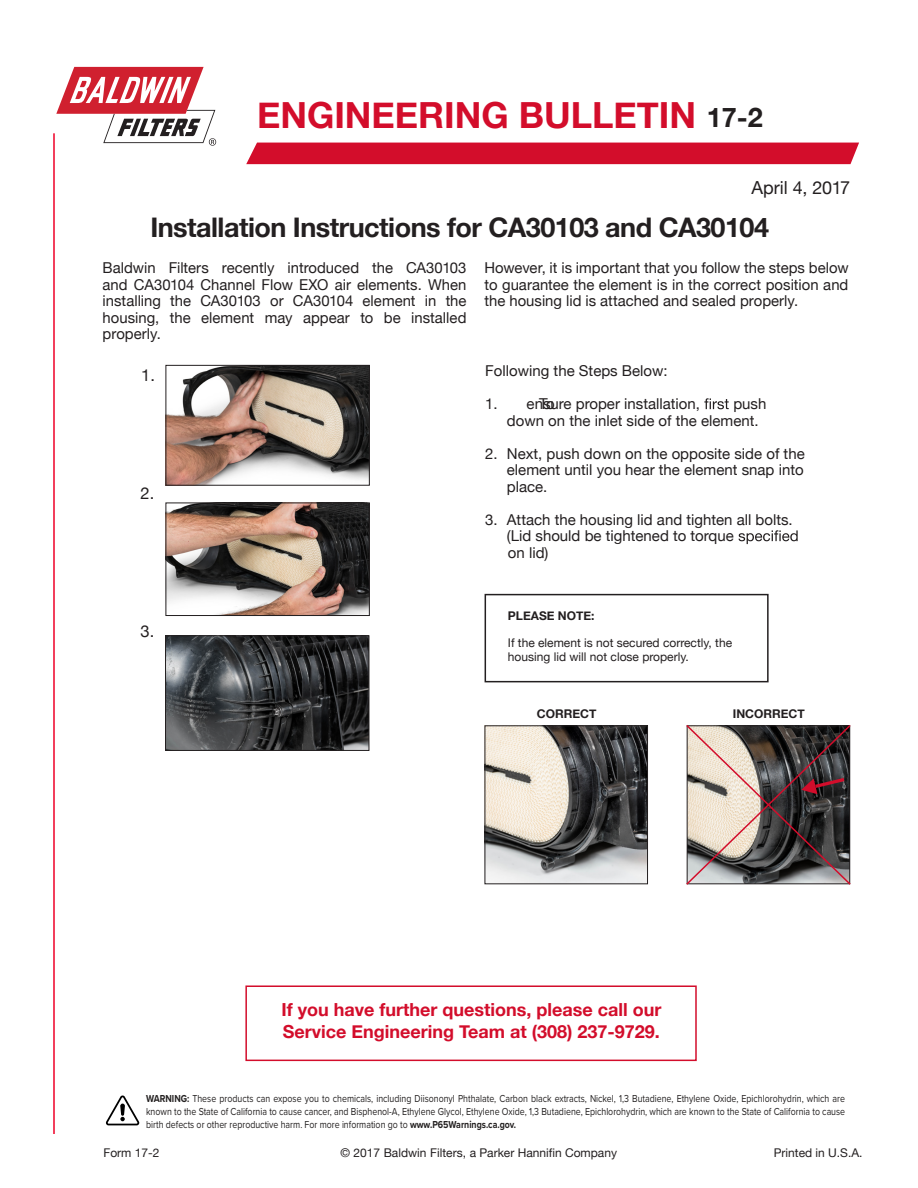
<style>
.page{position:relative;width:918px;height:1188px;background:#fff}
.page>*{position:absolute;margin:0;border:0;box-sizing:border-box;transform-origin:0 0}
.t1{font:700 36px "Helvetica Neue";color:#d30d2b}
.t2{font:700 27px "Helvetica Neue";letter-spacing:-.02em;color:#231f20}
.t3{font:700 18px/21.6px "Helvetica Neue";color:#d30d2b}
.t4{font:18px "Helvetica Neue";letter-spacing:-.005em;color:#231f20}
.t5{font:16.5px "Helvetica Neue";color:#231f20}
.t6{font:15px/16.5px "Helvetica Neue";color:#231f20;text-align:justify}
.t7{font:12px/13.5px "Helvetica Neue";color:#231f20}
.t8{font:700 12px "Helvetica Neue";color:#231f20}
.t9{font:10.5px/12.8px "Proxima Nova";color:#232020;text-align:justify;scale:.84 1}
.s1{font-size:27px;color:#231f20}
.s2{font-weight:700}
</style>
<div class="page">
<div style="left:245px;top:985px;width:452px;height:76px;border:2px solid #d30d2b"></div>
<svg style="left:56px;top:66px;width:161px;height:80px"></svg>
<div style="left:246px;top:143px;width:613px;height:21px;background:#d30d2b"></div>
<hr style="left:53px;top:133px;width:2px;height:1001px;background:#ef0027">
<svg style="left:704px;top:398px;width:25px;height:11px"></svg>
<svg style="left:739px;top:530px;width:59px;height:14px"></svg>
<div style="left:485px;top:594px;width:284px;height:88px;border:2px solid #231f20"></div>
<img style="left:168px;top:367px;width:200px;height:117px">
<div style="left:166px;top:365px;width:204px;height:121px;border:1px solid #231f20"></div>
<img style="left:168px;top:505px;width:200px;height:109px">
<div style="left:166px;top:503px;width:204px;height:113px;border:1px solid #231f20"></div>
<img style="left:487px;top:727px;width:159px;height:155px">
<div style="left:485px;top:725px;width:163px;height:159px;border:1px solid #231f20"></div>
<img style="left:167px;top:637px;width:200px;height:112px">
<div style="left:165px;top:635px;width:204px;height:116px;border:1px solid #231f20"></div>
<svg style="left:686px;top:725px;width:165px;height:160px;background:#7b716e"></svg>
<svg style="left:106px;top:1095px;width:34px;height:31px"></svg>
<h1 class="t1" style="left:257px;top:87px;width:507px">ENGINEERING BULLETIN <span class="s1">17-2</span></h1>
<p class="t4" style="left:751px;top:175px;width:100px">April 4, 2017</p>
<h2 class="t2" style="left:150px;top:206px;width:620px">Installation Instructions for CA30103 and CA30104</h2>
<p class="t6" style="left:103px;top:261px;width:365px">Baldwin Filters recently introduced the CA30103 and CA30104 Channel Flow EXO air elements. When installing the CA30103 or CA30104 element in the housing, the element may appear to be installed properly.</p>
<p class="t6" style="left:485px;top:261px;width:366px">However, it is important that you follow the steps below to guarantee the element is in the correct position and the housing lid is attached and sealed properly.</p>
<p class="t5" style="left:141px;top:364px;width:15px">1.</p>
<p class="t5" style="left:140px;top:481px;width:15px">2.</p>
<p class="t5" style="left:140px;top:619px;width:15px">3.</p>
<p class="t6" style="left:485px;top:363px;width:184px">Following the Steps Below:</p>
<p class="t6" style="left:485px;top:396px;width:75px">1. ensu</p>
<p class="t6" style="left:507px;top:396px;width:261px;text-indent:226px">push down on the inlet side of the element.</p>
<p class="t6" style="left:507px;top:446px;width:299px;text-indent:-22px">2. Next, push down on the opposite side of the element until you hear the element snap into place.</p>
<p class="t6" style="left:507px;top:512px;width:287px;text-align:left;text-indent:-22px">3. Attach the housing lid and tighten all bolts. (Lid should be tightened to torque<br>on lid)</p>
<p class="t6" style="left:539px;top:396px;width:162px">To re proper installation,</p>
<p class="t8" style="left:508px;top:606px;width:88px">PLEASE NOTE:</p>
<p class="t7" style="left:508px;top:637px;width:226px">If the element is not secured correctly, the housing lid will not close properly.</p>
<p class="t8" style="left:537px;top:705px;width:61px">CORRECT</p>
<p class="t8" style="left:733px;top:705px;width:73px">INCORRECT</p>
<p class="t3" style="left:281px;top:999px;width:381px">If you have further questions, please call our<br>Service Engineering Team at (308) 237-9729.</p>
<p class="t9" style="left:146px;top:1092px;width:834px"><span class="s2">WARNING:</span> These products can expose you to chemicals, including Diisononyl Phthalate, Carbon black extracts, Nickel, 1,3 Butadiene, Ethylene Oxide, Epichlorohydrin, which are known to the State of California to cause cancer, and Bisphenol-A, Ethylene Glycol, Ethylene Oxide, 1,3 Butadiene, Epichlorohydrin, which are known to the State of California to cause birth defects or other reproductive harm. For more information go to <span class="s2">www.P65Warnings.ca.gov.</span></p>
<p class="t7" style="left:104px;top:1147px;width:58px">Form 17-2</p>
<p class="t7" style="left:340px;top:1147px;width:278px">© 2017 Baldwin Filters, a Parker Hannifin Company</p>
<p class="t7" style="left:774px;top:1147px;width:90px">Printed in U.S.A.</p>
</div>
